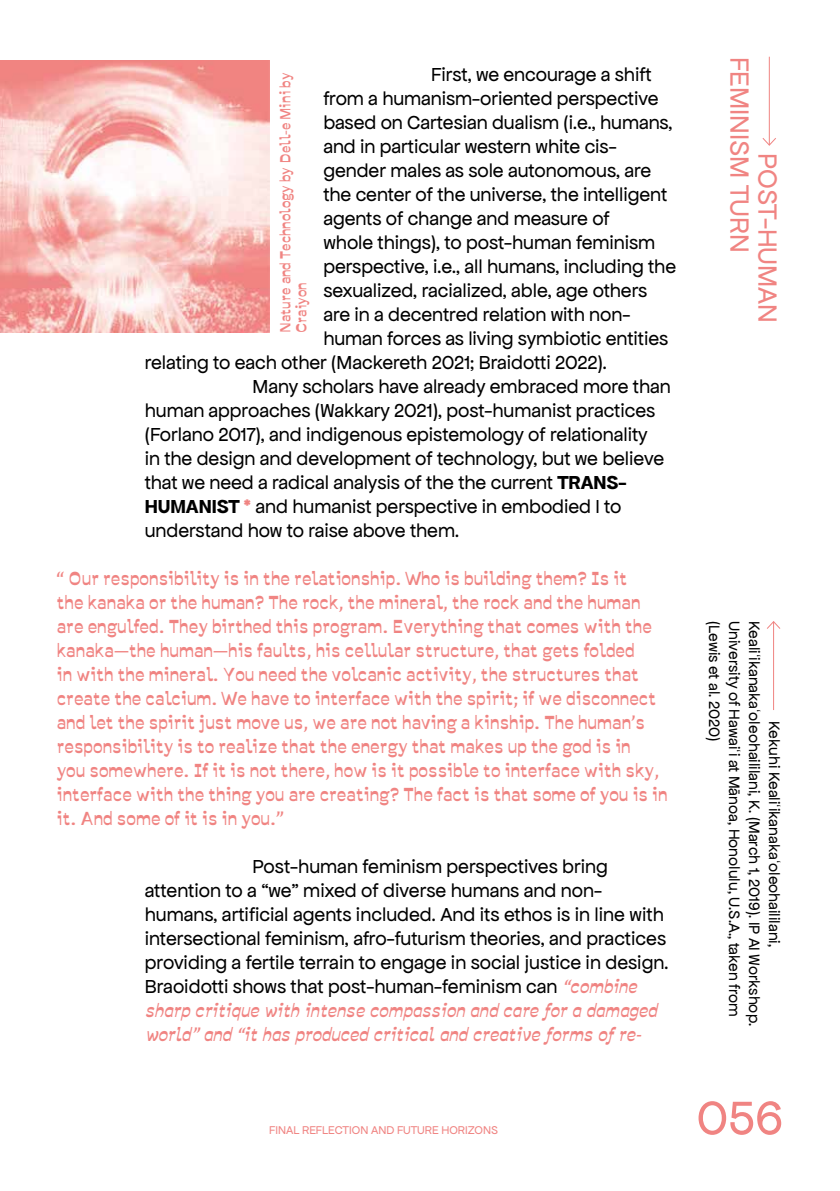
<style>
.page{position:relative;width:840px;height:1191px;background:#fff}
.page>*{position:absolute;margin:0;border:0;box-sizing:border-box;transform-origin:0 0}
.t1{font:50px "Apfel Grotezk";color:#f08482}
.t2{font:28px/28px "Apfel Grotezk";color:#f08482}
.t3{font:20px/24px "Apfel Grotezk";letter-spacing:-.005em;color:#000}
.t4{font:18px/24px "Savate";color:#f08482}
.t5{font:18px/24px "Savate Italique";color:#f08482}
.t6{font:16px/20px "Apfel Grotezk";color:#000}
.t7{font:14px/16px "Savate";color:#f08482}
.t8{font:12px "Apfel Grotezk";color:#f08482}
.s1{font-weight:700}
.s2{font-weight:700;color:#f08482}
.s3{font-family:"Savate Italique";font-size:18px;color:#f08482}
.s4{font-family:"Helvetica";font-weight:300}
</style>
<div class="page">
<hr style="left:768px;top:57px;width:1px;height:88px;background:#f08482">
<svg style="left:762px;top:137px;width:14px;height:9px"></svg>
<hr style="left:772px;top:621px;width:1px;height:89px;background:#f08482">
<svg style="left:767px;top:621px;width:14px;height:9px"></svg>
<img style="left:0;top:60px;width:269px;height:273px">
<p class="t3" style="left:431px;top:63px;width:222px">First, we encourage a shift</p>
<p class="t3" style="left:323px;top:87px;width:336px">from a humanism-oriented perspective</p>
<p class="t3" style="left:323px;top:111px;width:350px">based on Cartesian dualism (i.e., humans,</p>
<p class="t3" style="left:323px;top:135px;width:294px">and in particular western white cis-</p>
<p class="t3" style="left:323px;top:159px;width:329px">gender males as sole autonomous, are</p>
<p class="t3" style="left:323px;top:183px;width:345px">the center of the universe, the intelligent</p>
<p class="t3" style="left:323px;top:207px;width:288px">agents of change and measure of</p>
<p class="t3" style="left:323px;top:231px;width:333px">whole things), to post-human feminism</p>
<p class="t3" style="left:323px;top:255px;width:354px">perspective, i.e., all humans, including the</p>
<p class="t3" style="left:323px;top:279px;width:325px">sexualized, racialized, able, age others</p>
<p class="t3" style="left:323px;top:303px;width:308px">are in a decentred relation with non-</p>
<p class="t3" style="left:323px;top:327px;width:346px">human forces as living symbiotic entities</p>
<p class="t3" style="left:145px;top:351px;width:463px">relating to each other (Mackereth 2021; Braidotti 2022).</p>
<p class="t3" style="left:252px;top:375px;width:419px">Many scholars have already embraced more than</p>
<p class="t3" style="left:145px;top:399px;width:511px">human approaches (Wakkary 2021), post-humanist practices</p>
<p class="t3" style="left:145px;top:423px;width:504px">(Forlano 2017), and indigenous epistemology of relationality</p>
<p class="t3" style="left:145px;top:447px;width:520px">in the design and development of technology, but we believe</p>
<p class="t3" style="left:145px;top:471px;width:483px">that we need a radical analysis of the the current <span class="s1">TRANS-</span></p>
<p class="t3" style="left:145px;top:495px;width:478px"><span class="s1">HUMANIST</span> <span class="s2">*</span> and humanist perspective in embodied I to</p>
<p class="t3" style="left:145px;top:519px;width:315px">understand how to raise above them.</p>
<p class="t4" style="left:57px;top:565px;width:612px">“ Our responsibility is in the relationship. Who is building them? Is it<br>the kanaka or the human? The rock, the mineral, the rock and the human are engulfed. They birthed this program. Everything that comes with the kanaka—the human—his faults, his cellular structure, that gets folded<br>in with the mineral. You need the volcanic activity, the structures that create the calcium. We have to interface with the spirit; if we disconnect and let the spirit just move us, we are not having a kinship. The human’s responsibility is to realize that the energy that makes up the god is in<br>you somewhere. If it is not there, how is it possible to interface with sky, interface with the thing you are creating? The fact is that some of you is in it. And some of it is in you.”</p>
<p class="t3" style="left:145px;top:855px;width:525px;text-indent:108px">Post-human feminism perspectives bring attention to a “we” mixed of diverse humans and non&shy;humans, artificial agents included. And its ethos is in line with intersectional feminism, afro-futurism theories, and practices providing a fertile terrain to engage in social justice in design.<br>Braoidotti shows that post-human-feminism can <span class="s3">“combine</span></p>
<p class="t5" style="left:145px;top:997px;width:513px">sharp critique with intense compassion and care for a damaged world” and “it has produced critical and creative forms of re-</p>
<p class="t7" style="left:276px;top:333px;width:261px;rotate:-90deg">Nature and Technology by Dell-e Mini by<br>Craiyon</p>
<p class="t8" style="left:269px;top:1124px;width:230px">FINAL REFLECTION AND FUTURE HORIZONS</p>
<h2 class="t2" style="left:781px;top:57px;width:268px;text-indent:96px;rotate:90deg">POST-HUMAN<br>FEMINISM TURN</h2>
<p class="t6" style="left:783px;top:621px;width:407px;text-indent:100px;rotate:90deg">Kekuhi Keali<span class="s4">ʻ</span>ikanaka<span class="s4">ʻ</span>oleohaililani, Keali<span class="s4">ʻ</span>ikanaka<span class="s4">ʻ</span>oleohaililani, K. (March 1, 2019). IP AI Workshop.<br>University of Hawai<span class="s4">ʻ</span>i at Mānoa, Honolulu, U.S.A., taken from (Lewis et al. 2020)</p>
<h1 class="t1" style="left:696px;top:1091px;width:88px">056</h1>
</div>
